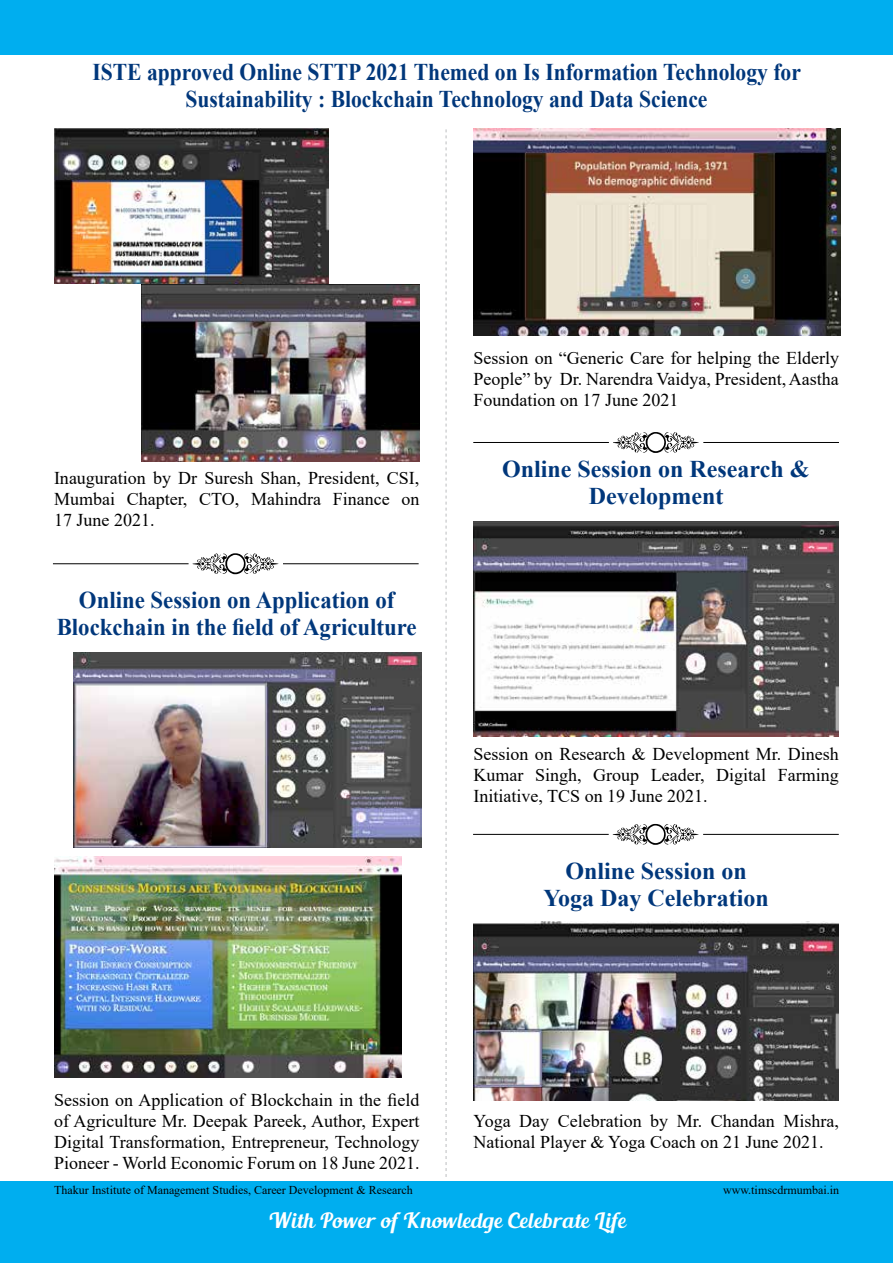
<style>
.page{position:relative;width:893px;height:1263px;background:#fff}
.page>*{position:absolute;margin:0;border:0;box-sizing:border-box;transform-origin:0 0}
.t1{font:700 24px/27px "Times New Roman";color:#00377b;text-align:center;scale:.9 1}
.t2{font:700 24px/27px "Times New Roman";color:#00377b;text-align:center}
.t3{font:700 24px/27px "Times New Roman";color:#00377b;text-align:center;scale:.95 1}
.t4{font:21px "Blenda Script";letter-spacing:.025em;color:#fff}
.t5{font:18px/21px "Times New Roman";color:#000;text-align:justify}
.t6{font:12px "Times New Roman";color:#000}
</style>
<div class="page">
<div style="left:0;top:1182px;width:893px;height:81px;background:#00aeef"></div>
<div style="left:0;top:0;width:893px;height:54px;background:#00aeef"></div>
<svg style="left:446px;top:129px;width:1px;height:1048px"></svg>
<img style="left:54px;top:129px;width:275px;height:154px">
<img style="left:473px;top:129px;width:368px;height:206px">
<img style="left:142px;top:285px;width:277px;height:176px">
<img style="left:54px;top:857px;width:347px;height:221px">
<svg style="left:193px;top:553px;width:85px;height:21px"></svg>
<hr style="left:53px;top:563px;width:136px;height:1px;background:#000">
<hr style="left:283px;top:563px;width:136px;height:1px;background:#000">
<svg style="left:613px;top:824px;width:85px;height:21px"></svg>
<hr style="left:473px;top:834px;width:136px;height:1px;background:#000">
<hr style="left:703px;top:834px;width:136px;height:1px;background:#000">
<svg style="left:613px;top:432px;width:86px;height:21px"></svg>
<hr style="left:473px;top:442px;width:136px;height:1px;background:#000">
<hr style="left:703px;top:442px;width:136px;height:1px;background:#000">
<img style="left:74px;top:652px;width:347px;height:196px">
<img style="left:473px;top:521px;width:366px;height:216px">
<img style="left:473px;top:921px;width:366px;height:179px">
<h1 class="t1" style="left:92px;top:57px;width:789px">ISTE approved Online STTP 2021 Themed on Is Information Technology for<br>Sustainability : Blockchain Technology and Data Science</h1>
<p class="t5" style="left:54px;top:467px;width:367px">Inauguration by Dr Suresh Shan, President, CSI, Mumbai Chapter, CTO, Mahindra Finance on 17 June 2021.</p>
<h1 class="t3" style="left:57px;top:586px;width:380px">Online Session on Application of<br>Blockchain in the field of Agriculture</h1>
<p class="t5" style="left:473px;top:347px;width:367px">Session on “Generic Care for helping the Elderly People” by Dr. Narendra Vaidya, President, Aastha Foundation on 17 June 2021</p>
<h1 class="t2" style="left:502px;top:455px;width:309px">Online Session on Research &amp;<br>Development</h1>
<p class="t5" style="left:473px;top:743px;width:367px">Session on Research &amp; Development Mr. Dinesh Kumar Singh, Group Leader, Digital Farming Initiative, TCS on 19 June 2021.</p>
<h1 class="t2" style="left:544px;top:857px;width:227px">Online Session on<br>Yoga Day Celebration</h1>
<p class="t5" style="left:54px;top:1088px;width:367px">Session on Application of Blockchain in the field of Agriculture Mr. Deepak Pareek, Author, Expert Digital Transformation, Entrepreneur, Technology Pioneer - World Economic Forum on 18 June 2021.</p>
<p class="t5" style="left:473px;top:1109px;width:367px">Yoga Day Celebration by Mr. Chandan Mishra,<br>National Player &amp; Yoga Coach on 21 June 2021.</p>
<p class="t6" style="left:54px;top:1181px;width:360px">Thakur Institute of Management Studies, Career Development &amp; Research</p>
<p class="t6" style="left:723px;top:1181px;width:117px">www.timscdrmumbai.in</p>
<p class="t4" style="left:268px;top:1207px;width:359px">With Power of Knowledge Celebrate Life</p>
</div>
